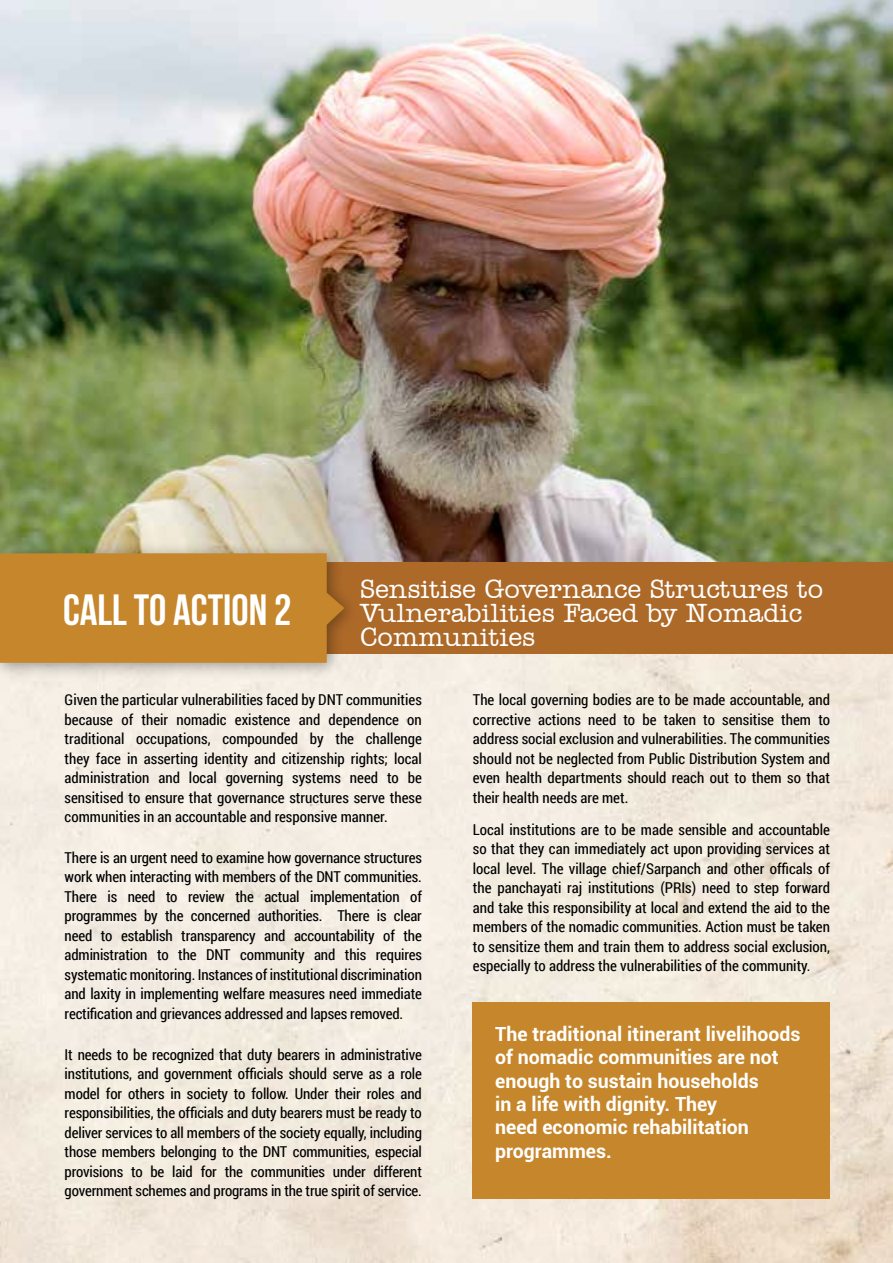
<style>
.page{position:relative;width:893px;height:1263px;background:#fff}
.page>*{position:absolute;margin:0;border:0;box-sizing:border-box;transform-origin:0 0}
.t1{font:700 43.5px "Bebas Neue";color:#fff}
.t2{font:500 27px/24px "Amer Typewriter IT Cby BT";color:#fff}
.t3{font:700 19.5px/23.4px "Roboto";color:#fff}
.t4{font:15px/19.5px "Roboto Condensed";color:#000;text-align:justify}
</style>
<div class="page">
<img style="left:0;top:653px;width:893px;height:610px">
<img style="left:0;top:0;width:893px;height:562px">
<div style="left:1px;top:562px;width:892px;height:91px;background:#ad6928"></div>
<div style="left:0;top:542px;width:360px;height:138px;background:#000;opacity:.35"></div>
<div style="left:0;top:553px;width:344px;height:110px;background:#c6862b"></div>
<div style="left:472px;top:1002px;width:357px;height:196px;background:#c6862b"></div>
<h1 class="t1" style="left:63px;top:586px;width:230px">CALL TO ACTION 2</h1>
<h2 class="t2" style="left:360px;top:576px;width:464px">Sensitise Governance Structures to<br>Vulnerabilities Faced by Nomadic<br>Communities</h2>
<p class="t4" style="left:65px;top:689px;width:359px">Given the particular vulnerabilities faced by DNT communities because of their nomadic existence and dependence on traditional occupations, compounded by the challenge they face in asserting identity and citizenship rights; local administration and local governing systems need to be sensitised to ensure that governance structures serve these communities in an accountable and responsive manner.</p>
<p class="t4" style="left:65px;top:847px;width:359px">There is an urgent need to examine how governance structures work when interacting with members of the DNT communities.<br>There is need to review the actual implementation of programmes by the concerned authorities. There is clear need to establish transparency and accountability of the administration to the DNT community and this requires systematic monitoring. Instances of institutional discrimination and laxity in implementing welfare measures need immediate rectification and grievances addressed and lapses removed.</p>
<p class="t4" style="left:65px;top:1044px;width:359px">It needs to be recognized that duty bearers in administrative institutions, and government officials should serve as a role model for others in society to follow. Under their roles and responsibilities, the officials and duty bearers must be ready to deliver services to all members of the society equally, including those members belonging to the DNT communities, especial provisions to be laid for the communities under different government schemes and programs in the true spirit of service.</p>
<p class="t4" style="left:473px;top:689px;width:359px">The local governing bodies are to be made accountable, and corrective actions need to be taken to sensitise them to address social exclusion and vulnerabilities. The communities should not be neglected from Public Distribution System and even health departments should reach out to them so that their health needs are met.</p>
<p class="t4" style="left:473px;top:819px;width:359px">Local institutions are to be made sensible and accountable so that they can immediately act upon providing services at local level. The village chief/Sarpanch and other officals of the panchayati raj institutions (PRIs) need to step forward and take this responsibility at local and extend the aid to the members of the nomadic communities. Action must be taken to sensitize them and train them to address social exclusion, especially to address the vulnerabilities of the community.</p>
<h3 class="t3" style="left:495px;top:1021px;width:307px">The traditional itinerant livelihoods of nomadic communities are not enough to sustain households<br>in a life with dignity. They<br>need economic rehabilitation programmes.</h3>
</div>
